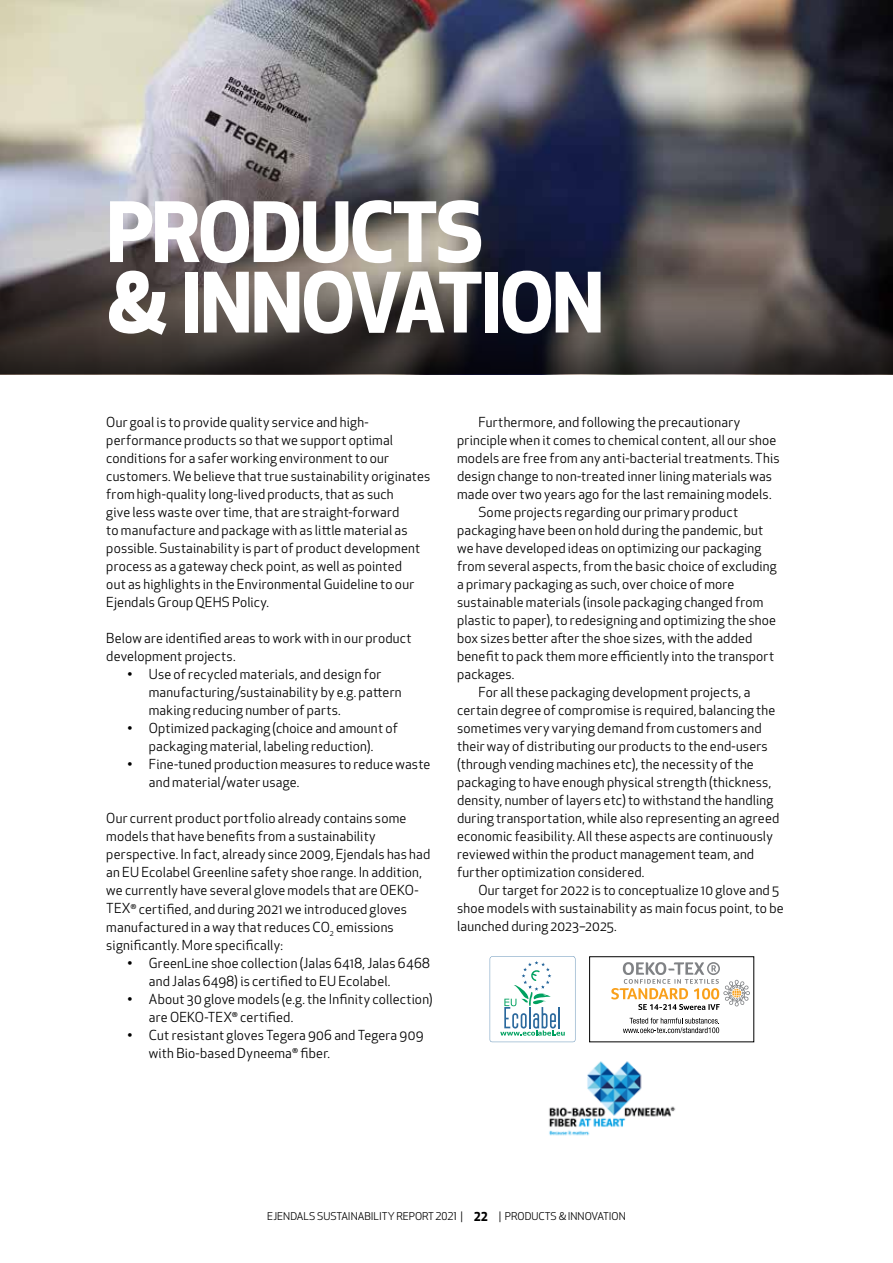
<style>
.page{position:relative;width:893px;height:1263px;background:#fff}
.page>*{position:absolute;margin:0;border:0;box-sizing:border-box;transform-origin:0 0}
.t1{font:700 81px/70.5px "Apex New";letter-spacing:-.03em;color:#fff}
.t2{font:13.5px/18px "Apex New";letter-spacing:.015em;color:#000}
.t3{font:10.5px "Apex New";color:#000}
.s1{font-weight:700;font-size:12px}
</style>
<div class="page">
<svg style="left:490px;top:956px;width:85px;height:86px"></svg>
<div style="left:589px;top:956px;width:165px;height:86px;border:1px solid #000"></div>
<svg style="left:623px;top:1018px;width:96px;height:15px"></svg>
<svg style="left:611px;top:962px;width:139px;height:48px"></svg>
<img style="left:0;top:0;width:893px;height:374px">
<svg style="left:0;top:251px;width:892px;height:123px;background:#453f3e"></svg>
<img style="left:549px;top:1061px;width:127px;height:75px">
<h1 class="t1" style="left:106px;top:194px;width:499px">PRODUCTS<br>&amp; INNOVATION</h1>
<p class="t2" style="left:106px;top:414px;width:326px">Our goal is to provide quality service and high&shy;performance products so that we support optimal conditions for a safer working environment to our customers. We believe that true sustainability originates from high-quality long-lived products, that as such<br>give less waste over time, that are straight-forward<br>to manufacture and package with as little material as possible. Sustainability is part of product development process as a gateway check point, as well as pointed<br>out as highlights in the Environmental Guideline to our Ejendals Group QEHS Policy.</p>
<p class="t2" style="left:106px;top:629px;width:307px">Below are identified areas to work with in our product development projects.</p>
<p class="t2" style="left:149px;top:665px;width:254px;text-indent:-21px">• Use of recycled materials, and design for manufacturing/sustainability by e.g. pattern making reducing number of parts.</p>
<p class="t2" style="left:128px;top:719px;width:272px;text-align:center">• Optimized packaging (choice and amount of packaging material, labeling reduction).</p>
<p class="t2" style="left:149px;top:755px;width:283px;text-indent:-21px">• Fine-tuned production measures to reduce waste and material/water usage.</p>
<p class="t2" style="left:106px;top:809px;width:325px">Our current product portfolio already contains some models that have benefits from a sustainability perspective. In fact, already since 2009, Ejendals has had an EU Ecolabel Greenline safety shoe range. In addition, we currently have several glove models that are OEKO-TEX<sup>®</sup> certified, and during 2021 we introduced gloves manufactured in a way that reduces CO<sub>2</sub> emissions significantly. More specifically:</p>
<p class="t2" style="left:149px;top:954px;width:283px;text-indent:-21px">• GreenLine shoe collection (Jalas 6418, Jalas 6468 and Jalas 6498) is certified to EU Ecolabel.</p>
<p class="t2" style="left:149px;top:990px;width:285px;text-indent:-21px">• About 30 glove models (e.g. the Infinity collection) are OEKO-TEX<sup>®</sup> certified.</p>
<p class="t2" style="left:149px;top:1026px;width:276px;text-indent:-21px">• Cut resistant gloves Tegera 906 and Tegera 909 with Bio-based Dyneema<sup>®</sup> fiber.</p>
<p class="t2" style="left:478px;top:414px;width:263px">Furthermore, and following the precautionary</p>
<p class="t2" style="left:457px;top:432px;width:321px">principle when it comes to chemical content, all our shoe</p>
<p class="t2" style="left:457px;top:450px;width:324px">models are free from any anti-bacterial treatments. This</p>
<p class="t2" style="left:457px;top:468px;width:316px">design change to non-treated inner lining materials was</p>
<p class="t2" style="left:457px;top:486px;width:316px">made over two years ago for the last remaining models.</p>
<p class="t2" style="left:478px;top:503px;width:261px">Some projects regarding our primary product</p>
<p class="t2" style="left:457px;top:521px;width:308px">packaging have been on hold during the pandemic, but</p>
<p class="t2" style="left:457px;top:539px;width:306px">we have developed ideas on optimizing our packaging</p>
<p class="t2" style="left:457px;top:557px;width:321px">from several aspects, from the basic choice of excluding</p>
<p class="t2" style="left:457px;top:575px;width:279px">a primary packaging as such, over choice of more</p>
<p class="t2" style="left:457px;top:593px;width:308px">sustainable materials (insole packaging changed from</p>
<p class="t2" style="left:457px;top:611px;width:320px">plastic to paper), to redesigning and optimizing the shoe</p>
<p class="t2" style="left:457px;top:629px;width:297px">box sizes better after the shoe sizes, with the added</p>
<p class="t2" style="left:457px;top:647px;width:319px">benefit to pack them more efficiently into the transport</p>
<p class="t2" style="left:457px;top:665px;width:59px">packages.</p>
<p class="t2" style="left:478px;top:683px;width:274px">For all these packaging development projects, a</p>
<p class="t2" style="left:457px;top:701px;width:320px">certain degree of compromise is required, balancing the</p>
<p class="t2" style="left:457px;top:719px;width:306px">sometimes very varying demand from customers and</p>
<p class="t2" style="left:457px;top:737px;width:312px">their way of distributing our products to the end-users</p>
<p class="t2" style="left:457px;top:755px;width:298px">(through vending machines etc), the necessity of the</p>
<p class="t2" style="left:457px;top:773px;width:316px">packaging to have enough physical strength (thickness,</p>
<p class="t2" style="left:457px;top:791px;width:318px">density, number of layers etc) to withstand the handling</p>
<p class="t2" style="left:457px;top:809px;width:324px">during transportation, while also representing an agreed</p>
<p class="t2" style="left:457px;top:827px;width:317px">economic feasibility. All these aspects are continuously</p>
<p class="t2" style="left:457px;top:845px;width:299px">reviewed within the product management team, and</p>
<p class="t2" style="left:457px;top:863px;width:189px">further optimization considered.</p>
<p class="t2" style="left:478px;top:881px;width:302px">Our target for 2022 is to conceptualize 10 glove and 5</p>
<p class="t2" style="left:457px;top:899px;width:328px">shoe models with sustainability as main focus point, to be</p>
<p class="t2" style="left:457px;top:917px;width:161px">launched during 2023–2025.</p>
<p class="t3" style="left:267px;top:1210px;width:360px">EJENDALS SUSTAINABILITY REPORT 2021 | <span class="s1">22</span> | PRODUCTS &amp; INNOVATION</p>
</div>
